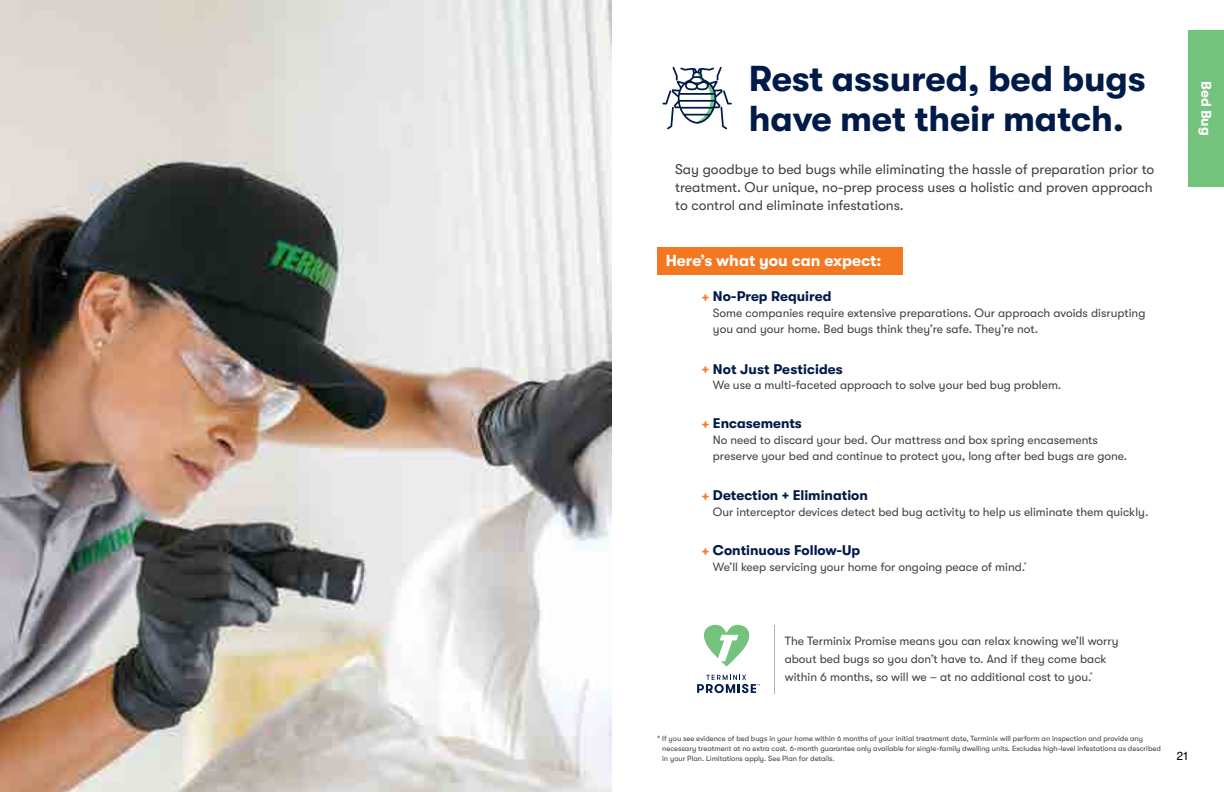
<style>
.page{position:relative;width:1224px;height:792px;background:#fff}
.page>*{position:absolute;margin:0;border:0;box-sizing:border-box;transform-origin:0 0}
.t1{font:700 36px/40px "GT Walsheim";letter-spacing:-.005em;color:#001b49}
.t2{font:700 16px "GT Walsheim";color:#fff}
.t3{font:14px/18px "GT Walsheim";color:#414042;text-align:justify}
.t4{font:700 14px "GT Walsheim";color:#001b49}
.t5{font:700 14px "GT Walsheim";letter-spacing:.005em;color:#fff}
.t6{font:12px/16px "GT Walsheim";color:#414042}
.t7{font:12px "GT Walsheim";color:#000}
.t8{font:7.5px/10px "GT Walsheim";color:#414042}
.s1{color:#f47721}
</style>
<div class="page">
<img style="left:0;top:0;width:612px;height:792px">
<div style="left:657px;top:248px;width:245px;height:27px;background:#f47721"></div>
<svg style="left:697px;top:675px;width:63px;height:18px"></svg>
<svg style="left:704px;top:625px;width:45px;height:42px"></svg>
<hr style="left:774px;top:625px;width:1px;height:69px;background:#b1b4b6">
<div style="left:1189px;top:30px;width:35px;height:156px;background:#73c37c"></div>
<svg style="left:662px;top:67px;width:70px;height:62px"></svg>
<h1 class="t1" style="left:749px;top:59px;width:399px">Rest assured, bed bugs have met their match.</h1>
<p class="t3" style="left:675px;top:161px;width:481px">Say goodbye to bed bugs while eliminating the hassle of preparation prior to treatment. Our unique, no-prep process uses a holistic and proven approach to control and eliminate infestations.</p>
<h2 class="t2" style="left:666px;top:252px;width:217px">Here’s what you can expect:</h2>
<p class="t4" style="left:702px;top:289px;width:131px"><span class="s1">+</span> No-Prep Required</p>
<p class="t6" style="left:713px;top:305px;width:434px">Some companies require extensive preparations. Our approach avoids disrupting you and your home. Bed bugs think they’re safe. They’re not.</p>
<p class="t4" style="left:702px;top:361px;width:143px"><span class="s1">+</span> Not Just Pesticides</p>
<p class="t6" style="left:713px;top:377px;width:350px">We use a multi-faceted approach to solve your bed bug problem.</p>
<p class="t4" style="left:702px;top:416px;width:102px"><span class="s1">+</span> Encasements</p>
<p class="t6" style="left:713px;top:432px;width:416px">No need to discard your bed. Our mattress and box spring encasements preserve your bed and continue to protect you, long after bed bugs are gone.</p>
<p class="t4" style="left:702px;top:487px;width:168px"><span class="s1">+</span> Detection + Elimination</p>
<p class="t6" style="left:713px;top:504px;width:437px">Our interceptor devices detect bed bug activity to help us eliminate them quickly.</p>
<p class="t4" style="left:702px;top:543px;width:160px"><span class="s1">+</span> Continuous Follow-Up</p>
<p class="t6" style="left:713px;top:559px;width:315px">We’ll keep servicing your home for ongoing peace of mind.<sup>*</sup></p>
<p class="t5" style="left:1214px;top:81px;width:56px;rotate:90deg">Bed Bug</p>
<p class="t6" style="left:785px;top:632px;width:335px;line-height:18px">The Terminix Promise means you can relax knowing we’ll worry about bed bugs so you don’t have to. And if they come back within 6 months, so will we – at no additional cost to you.<sup>*</sup></p>
<p class="t8" style="left:662px;top:734px;width:500px;text-indent:-5px">* If you see evidence of bed bugs in your home within 6 months of your initial treatment date, Terminix will perform an inspection and provide any necessary treatment at no extra cost. 6-month guarantee only available for single-family dwelling units. Excludes high-level infestations as described in your Plan. Limitations apply. See Plan for details.</p>
<p class="t7" style="left:1177px;top:750px;width:13px">21</p>
</div>
